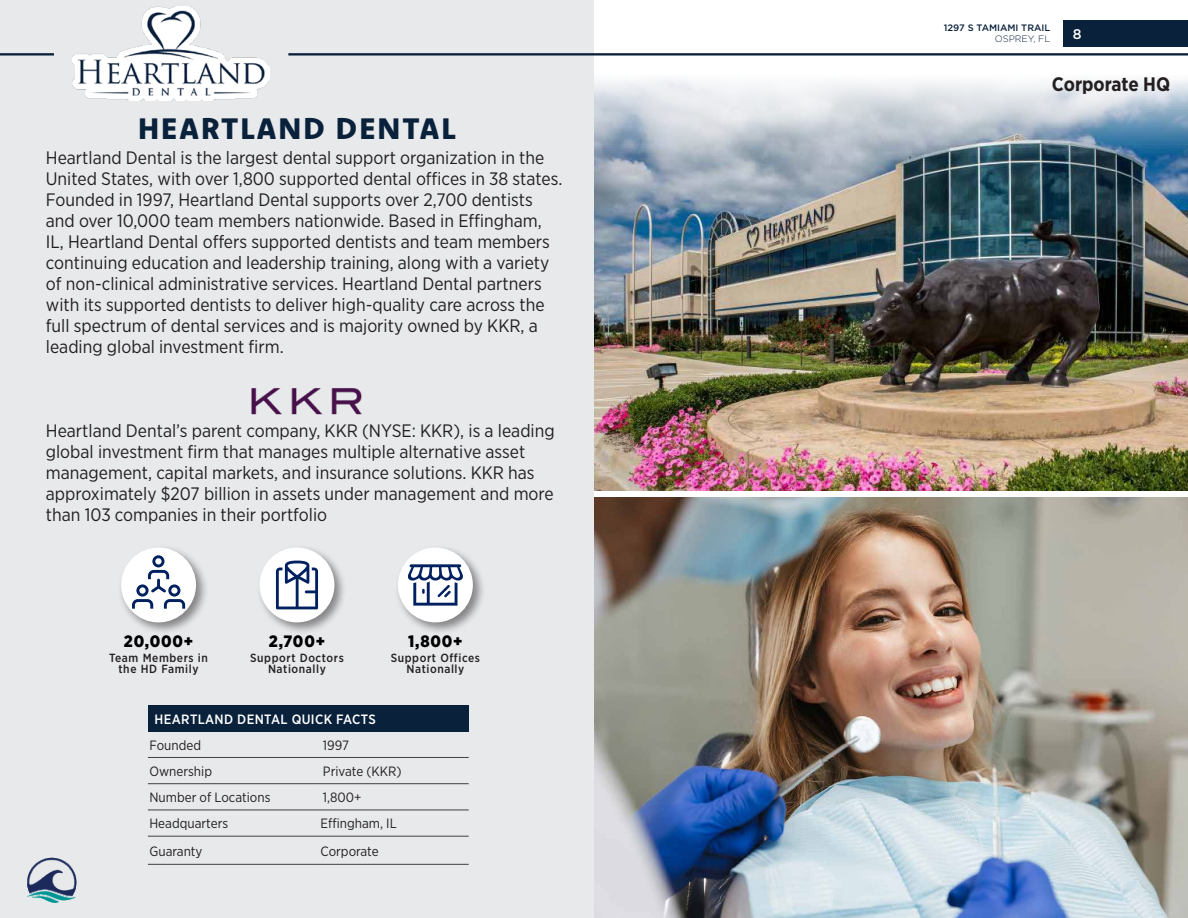
<style>
.page{position:relative;width:1188px;height:918px;background:#fff}
.page>*{position:absolute;margin:0;border:0;box-sizing:border-box;transform-origin:0 0}
.t1{font:800 30px "Komet";letter-spacing:.07em;color:#0a213b}
.t2{font:700 19.5px "Gotham Narrow";color:#231f20}
.t3{font:18px/21px "Gotham Narrow";color:#231f20}
.t4{font:900 16.5px "Gotham Narrow";letter-spacing:.05em;color:#000}
.t5{font:500 13.95px "Gotham";color:#fff}
.t6{font:13.5px "Gotham Narrow";color:#231f20}
.t7{font:500 13.5px "Gotham Narrow";letter-spacing:.025em;color:#fff}
.t8{font:500 11.85px/11.6px "Gotham Narrow";letter-spacing:.05em;color:#231f20;text-align:center}
.t9{font:500 9.3px "Gotham";color:#0a213b}
.t10{font:300 9.3px "Gotham";color:#0a213b}
</style>
<div class="page">
<img style="left:594px;top:498px;width:594px;height:420px">
<img style="left:594px;top:79px;width:594px;height:411px">
<div style="left:0;top:0;width:594px;height:918px;background:#e7e9eb"></div>
<div style="left:148px;top:705px;width:321px;height:26px;background:#0a213b"></div>
<hr style="left:148px;top:757px;width:171px;height:1px;background:#414042">
<hr style="left:319px;top:757px;width:150px;height:1px;background:#414042">
<hr style="left:148px;top:783px;width:171px;height:1px;background:#414042">
<hr style="left:319px;top:783px;width:150px;height:1px;background:#414042">
<hr style="left:148px;top:810px;width:171px;height:1px;background:#414042">
<hr style="left:319px;top:810px;width:150px;height:1px;background:#414042">
<hr style="left:148px;top:836px;width:171px;height:1px;background:#414042">
<hr style="left:319px;top:836px;width:150px;height:1px;background:#414042">
<hr style="left:148px;top:864px;width:171px;height:1px;background:#414042">
<hr style="left:319px;top:864px;width:150px;height:1px;background:#414042">
<div style="left:118px;top:544px;width:91px;height:91px;background:#231f20;opacity:.5"></div>
<div style="left:121px;top:548px;width:75px;height:74px;background:#fff;border-radius:50%"></div>
<div style="left:256px;top:544px;width:91px;height:91px;background:#231f20;opacity:.5"></div>
<div style="left:260px;top:548px;width:74px;height:74px;background:#fff;border-radius:50%"></div>
<div style="left:395px;top:544px;width:91px;height:91px;background:#231f20;opacity:.5"></div>
<div style="left:398px;top:548px;width:75px;height:74px;background:#fff;border-radius:50%"></div>
<svg style="left:132px;top:555px;width:53px;height:54px"></svg>
<svg style="left:408px;top:564px;width:55px;height:42px"></svg>
<svg style="left:276px;top:561px;width:42px;height:48px"></svg>
<img style="left:251px;top:388px;width:111px;height:27px">
<div style="left:1063px;top:20px;width:125px;height:27px;background:#0a213b"></div>
<hr style="left:288px;top:53px;width:900px;height:3px;background:#0a213b">
<hr style="left:0;top:53px;width:54px;height:3px;background:#0a213b">
<img style="left:28px;top:857px;width:48px;height:45px">
<img style="left:73px;top:6px;width:197px;height:94px">
<h1 class="t1" style="left:138px;top:109px;width:319px">HEARTLAND DENTAL</h1>
<p class="t3" style="left:46px;top:147px;width:518px">Heartland Dental is the largest dental support organization in the United States, with over 1,800 supported dental offices in 38 states.<br>Founded in 1997, Heartland Dental supports over 2,700 dentists and over 10,000 team members nationwide. Based in Effingham, IL, Heartland Dental offers supported dentists and team members continuing education and leadership training, along with a variety of non-clinical administrative services. Heartland Dental partners with its supported dentists to deliver high-quality care across the full spectrum of dental services and is majority owned by KKR, a leading global investment firm.</p>
<p class="t3" style="left:46px;top:420px;width:510px">Heartland Dental’s parent company, KKR (NYSE: KKR), is a leading global investment firm that manages multiple alternative asset management, capital markets, and insurance solutions. KKR has approximately $207 billion in assets under management and more than 103 companies in their portfolio</p>
<p class="t4" style="left:124px;top:630px;width:71px">20,000+</p>
<p class="t8" style="left:109px;top:652px;width:100px">Team Members in the HD Family</p>
<p class="t4" style="left:269px;top:630px;width:58px">2,700+</p>
<p class="t8" style="left:250px;top:652px;width:95px">Support Doctors<br>Nationally</p>
<p class="t4" style="left:408px;top:630px;width:56px">1,800+</p>
<p class="t8" style="left:391px;top:652px;width:91px">Support Offices<br>Nationally</p>
<p class="t7" style="left:155px;top:710px;width:223px">HEARTLAND DENTAL QUICK FACTS</p>
<p class="t6" style="left:149px;top:737px;width:53px">Founded</p>
<p class="t6" style="left:323px;top:737px;width:28px">1997</p>
<p class="t6" style="left:149px;top:763px;width:64px">Ownership</p>
<p class="t6" style="left:323px;top:763px;width:80px">Private (KKR)</p>
<p class="t6" style="left:149px;top:789px;width:122px">Number of Locations</p>
<p class="t6" style="left:323px;top:789px;width:40px">1,800+</p>
<p class="t6" style="left:149px;top:815px;width:80px">Headquarters</p>
<p class="t6" style="left:321px;top:815px;width:78px">Effingham, IL</p>
<p class="t6" style="left:149px;top:843px;width:55px">Guaranty</p>
<p class="t6" style="left:321px;top:843px;width:60px">Corporate</p>
<p class="t9" style="left:944px;top:22px;width:108px">1297 S TAMIAMI TRAIL</p>
<p class="t10" style="left:995px;top:33px;width:57px">OSPREY, FL</p>
<p class="t5" style="left:1073px;top:25px;width:10px">8</p>
<p class="t2" style="left:1052px;top:72px;width:120px">Corporate HQ</p>
</div>
